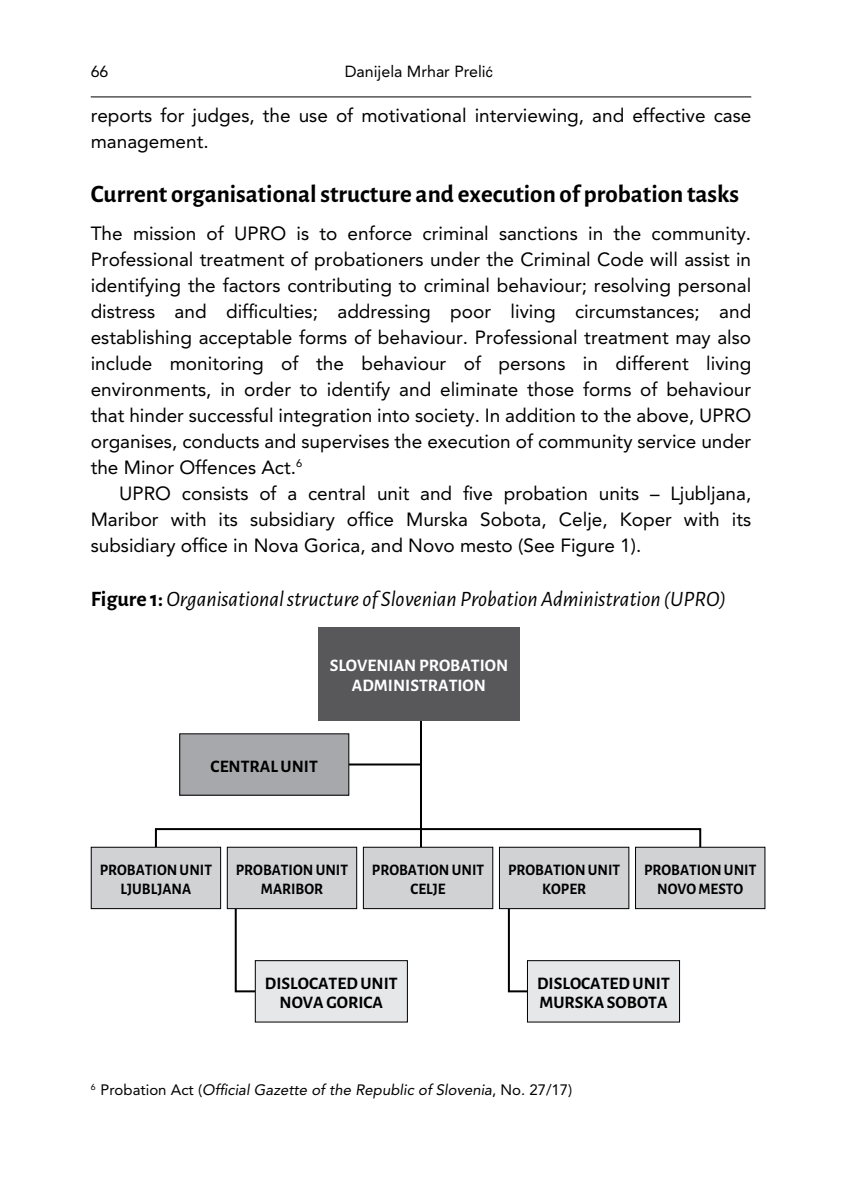
<style>
.page{position:relative;width:842px;height:1191px;background:#fff}
.page>*{position:absolute;margin:0;border:0;box-sizing:border-box;transform-origin:0 0}
.Heading_1{font:700 25px "Alegreya Sans";color:#000}
.C_Heading{font:italic 22px "Alegreya Sans";color:#000}
.t1{font:19px/26px "Avenir LT Std";color:#000;text-align:justify}
.Heading_1-2{font:700 17.6px/19.6px "Alegreya Sans";color:#000;text-align:center}
.Heading_1-3{font:700 17.6px/19.6px "Alegreya Sans";color:#fff;text-align:center}
.Heading_1-4{font:700 16px/19.6px "Alegreya Sans";color:#000;text-align:center;scale:.95 1}
.t2{font:16px "Avenir LT Std";color:#000}
.footnote_text{font:italic 15px "Avenir LT Std";color:#000}
.s1{font-family:"Helvetica";font-size:14px}
.s2{font-weight:700;font-style:normal}
.s3{font-style:normal}
</style>
<div class="page">
<hr style="left:91px;top:96px;width:660px;height:1px;background:#000">
<hr style="left:420px;top:715px;width:2px;height:140px;background:#000">
<div style="left:155px;top:828px;width:546px;height:28px;border:2px solid #000"></div>
<svg style="left:234px;top:909px;width:32px;height:84px"></svg>
<svg style="left:507px;top:909px;width:32px;height:84px"></svg>
<hr style="left:340px;top:763px;width:81px;height:2px;background:#000">
<div style="left:318px;top:627px;width:202px;height:93px;background:#58585a"></div>
<div style="left:180px;top:734px;width:169px;height:61px;background:#a7a8ab"></div>
<div style="left:91px;top:847px;width:130px;height:61px;background:#d0d2d4"></div>
<div style="left:91px;top:846px;width:130px;height:63px;border:1px solid #000"></div>
<div style="left:227px;top:847px;width:130px;height:61px;background:#d0d2d4"></div>
<div style="left:227px;top:846px;width:130px;height:63px;border:1px solid #000"></div>
<div style="left:363px;top:847px;width:130px;height:61px;background:#d0d2d4"></div>
<div style="left:363px;top:846px;width:130px;height:63px;border:1px solid #000"></div>
<div style="left:499px;top:847px;width:130px;height:61px;background:#d0d2d4"></div>
<div style="left:499px;top:846px;width:130px;height:63px;border:1px solid #000"></div>
<div style="left:635px;top:847px;width:130px;height:61px;background:#d0d2d4"></div>
<div style="left:635px;top:846px;width:130px;height:63px;border:1px solid #000"></div>
<div style="left:255px;top:960px;width:152px;height:62px;background:#e6e7e8"></div>
<div style="left:255px;top:960px;width:153px;height:62px;border:1px solid #000"></div>
<div style="left:527px;top:960px;width:152px;height:62px;background:#e6e7e8"></div>
<div style="left:527px;top:960px;width:153px;height:62px;border:1px solid #000"></div>
<p class="t2" style="left:91px;top:62px;width:19px">66</p>
<p class="t2" style="left:345px;top:62px;width:150px">Danijela Mrhar Preli<span class="s1">ć</span></p>
<p class="t1" style="left:91px;top:103px;width:662px">reports for judges, the use of motivational interviewing, and effective case management.</p>
<p class="Heading_1" style="left:91px;top:176px;width:650px">Current organisational structure and execution of probation tasks</p>
<p class="t1" style="left:91px;top:220px;width:662px">The mission of UPRO is to enforce criminal sanctions in the community.<br>Professional treatment of probationers under the Criminal Code will assist in identifying the factors contributing to criminal behaviour; resolving personal distress and difficulties; addressing poor living circumstances; and establishing acceptable forms of behaviour. Professional treatment may also include monitoring of the behaviour of persons in different living environments, in order to identify and eliminate those forms of behaviour that hinder successful integration into society. In addition to the above, UPRO organises, conducts and supervises the execution of community service under the Minor Offences Act.<sup>6</sup></p>
<p class="t1" style="left:91px;top:480px;width:662px;text-indent:28px">UPRO consists of a central unit and five probation units – Ljubljana, Maribor with its subsidiary office Murska Sobota, Celje, Koper with its subsidiary office in Nova Gorica, and Novo mesto (See Figure 1).</p>
<p class="C_Heading" style="left:91px;top:584px;width:636px"><span class="s2">Figure 1:</span> Organisational structure of Slovenian Probation Administration (UPRO)</p>
<p class="Heading_1-3" style="left:330px;top:654px;width:180px">SLOVENIAN PROBATION<br>ADMINISTRATION</p>
<p class="Heading_1-2" style="left:211px;top:755px;width:109px">CENTRAL UNIT</p>
<p class="Heading_1-4" style="left:100px;top:858px;width:120px">PROBATION UNIT<br>LJUBLJANA</p>
<p class="Heading_1-4" style="left:236px;top:858px;width:120px">PROBATION UNIT<br>MARIBOR</p>
<p class="Heading_1-4" style="left:372px;top:858px;width:120px">PROBATION UNIT<br>CELJE</p>
<p class="Heading_1-4" style="left:508px;top:858px;width:120px">PROBATION UNIT<br>KOPER</p>
<p class="Heading_1-4" style="left:644px;top:858px;width:120px">PROBATION UNIT<br>NOVO MESTO</p>
<p class="Heading_1-2" style="left:265px;top:972px;width:134px">DISLOCATED UNIT<br>NOVA GORICA</p>
<p class="Heading_1-2" style="left:537px;top:972px;width:134px;text-align:left">DISLOCATED UNIT<br>MURSKA SOBOTA</p>
<p class="footnote_text" style="left:91px;top:1080px;width:483px"><sup>6</sup> <span class="s3">Probation Act (</span>Official Gazette of the Republic of Slovenia<span class="s3">, No. 27/17)</span></p>
</div>
